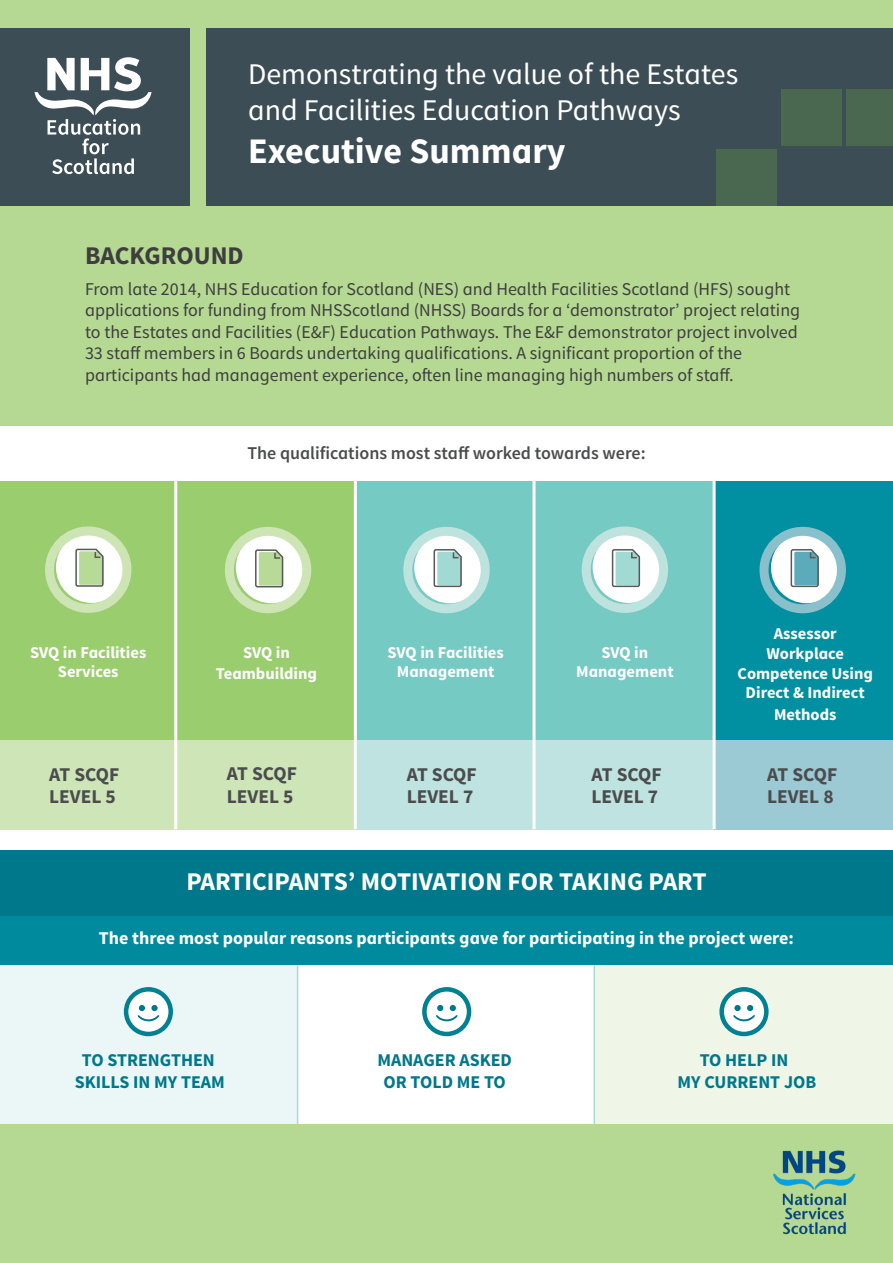
<style>
.page{position:relative;width:893px;height:1263px;background:#fff}
.page>*{position:absolute;margin:0;border:0;box-sizing:border-box;transform-origin:0 0}
.t1{font:700 36px "Source Sans Pro";color:#fff}
.t2{font:30px/36px "Source Sans Pro";color:#fff}
.t3{font:700 25.5px "Source Sans Pro";color:#fff}
.t4{font:700 25.5px "Source Sans Pro";color:#3e3e3f}
.t5{font:700 19.5px/22.5px "Source Sans Pro";color:#4b4c4d}
.t6{font:18px/21.6px "Source Sans Pro";color:#3e3e3f}
.t7{font:700 18px "Source Sans Pro";color:#fff}
.t8{font:700 18px "Source Sans Pro";color:#00788b}
.t9{font:600 18px "Source Sans Pro";color:#4b4c4d}
.t10{font:700 16.5px/19.8px "Source Sans Pro";color:#fff;text-align:center}
</style>
<div class="page">
<div style="left:0;top:0;width:893px;height:426px;background:#b5d992"></div>
<div style="left:0;top:29px;width:189px;height:177px;background:#3c4d55"></div>
<div style="left:207px;top:29px;width:686px;height:177px;background:#3c4d55"></div>
<svg style="left:35px;top:57px;width:117px;height:117px"></svg>
<div style="left:846px;top:89px;width:47px;height:57px;background:#4a6850"></div>
<div style="left:781px;top:89px;width:61px;height:57px;background:#4a6850"></div>
<div style="left:716px;top:150px;width:61px;height:56px;background:#4a6850"></div>
<div style="left:0;top:850px;width:893px;height:66px;background:#00788b"></div>
<div style="left:0;top:935px;width:299px;height:213px;background:#ebf6f6"></div>
<div style="left:595px;top:935px;width:298px;height:213px;background:#eff6e8"></div>
<hr style="left:298px;top:935px;width:3px;height:328px;background:#fff">
<div style="left:0;top:916px;width:893px;height:49px;background:#008a9d"></div>
<svg style="left:128px;top:988px;width:45px;height:44px"></svg>
<div style="left:124px;top:987px;width:49px;height:49px;border:4px solid #008093;border-radius:50%"></div>
<svg style="left:138px;top:1005px;width:21px;height:16px"></svg>
<svg style="left:427px;top:988px;width:44px;height:44px"></svg>
<div style="left:422px;top:987px;width:49px;height:49px;border:4px solid #008093;border-radius:50%"></div>
<svg style="left:436px;top:1005px;width:21px;height:16px"></svg>
<svg style="left:724px;top:988px;width:44px;height:44px"></svg>
<div style="left:719px;top:987px;width:50px;height:49px;border:4px solid #008093;border-radius:50%"></div>
<svg style="left:733px;top:1005px;width:22px;height:16px"></svg>
<hr style="left:297px;top:965px;width:1px;height:298px;background:#a5dad5">
<hr style="left:594px;top:965px;width:1px;height:298px;background:#a5dad5">
<div style="left:0;top:481px;width:177px;height:348px;background:#9acd6e"></div>
<div style="left:177px;top:481px;width:179px;height:348px;background:#9acd6e"></div>
<div style="left:356px;top:481px;width:179px;height:348px;background:#75cac3"></div>
<div style="left:535px;top:481px;width:179px;height:348px;background:#75cac3"></div>
<div style="left:714px;top:481px;width:179px;height:348px;background:#0190a1"></div>
<div style="left:56px;top:531px;width:71px;height:72px;background:#fff;border-radius:50%"></div>
<div style="left:45px;top:526px;width:86px;height:87px;border:9px solid #cde4b5;border-radius:50%"></div>
<svg style="left:75px;top:548px;width:29px;height:39px"></svg>
<div style="left:0;top:740px;width:174px;height:89px;background:#cee5b8"></div>
<div style="left:771px;top:532px;width:71px;height:71px;background:#fff;border-radius:50%"></div>
<div style="left:759px;top:527px;width:87px;height:86px;border:9px solid #8ac0cc;border-radius:50%"></div>
<svg style="left:790px;top:549px;width:29px;height:39px"></svg>
<div style="left:716px;top:740px;width:177px;height:89px;background:#9bc9d4"></div>
<div style="left:236px;top:532px;width:71px;height:71px;background:#fff;border-radius:50%"></div>
<div style="left:225px;top:527px;width:86px;height:86px;border:9px solid #cde4b5;border-radius:50%"></div>
<svg style="left:255px;top:549px;width:29px;height:39px"></svg>
<div style="left:177px;top:740px;width:177px;height:89px;background:#cee5b8"></div>
<div style="left:593px;top:531px;width:71px;height:72px;background:#fff;border-radius:50%"></div>
<div style="left:582px;top:526px;width:86px;height:87px;border:9px solid #bee3df;border-radius:50%"></div>
<svg style="left:611px;top:549px;width:30px;height:39px"></svg>
<div style="left:535px;top:740px;width:178px;height:89px;background:#bfe3e0"></div>
<div style="left:357px;top:740px;width:175px;height:89px;background:#bfe3e0"></div>
<div style="left:414px;top:532px;width:72px;height:71px;background:#fff;border-radius:50%"></div>
<div style="left:403px;top:527px;width:87px;height:86px;border:9px solid #bee3df;border-radius:50%"></div>
<svg style="left:433px;top:549px;width:29px;height:39px"></svg>
<hr style="left:174px;top:471px;width:3px;height:358px;background:#fff">
<hr style="left:354px;top:471px;width:3px;height:358px;background:#fff">
<hr style="left:532px;top:474px;width:3px;height:355px;background:#fff">
<hr style="left:713px;top:471px;width:3px;height:358px;background:#fff">
<div style="left:0;top:1125px;width:893px;height:138px;background:#b5d992"></div>
<img style="left:773px;top:1150px;width:83px;height:85px">
<p class="t2" style="left:248px;top:57px;width:492px">Demonstrating the value of the Estates and Facilities Education Pathways</p>
<p class="t1" style="left:248px;top:128px;width:319px">Executive Summary</p>
<p class="t4" style="left:85px;top:240px;width:160px">BACKGROUND</p>
<p class="t6" style="left:85px;top:278px;width:717px">From late 2014, NHS Education for Scotland (NES) and Health Facilities Scotland (HFS) sought applications for funding from NHSScotland (NHSS) Boards for a ‘demonstrator’ project relating to the Estates and Facilities (E&amp;F) Education Pathways. The E&amp;F demonstrator project involved 33 staff members in 6 Boards undertaking qualifications. A significant proportion of the participants had management experience, often line managing high numbers of staff.</p>
<p class="t9" style="left:247px;top:441px;width:400px">The qualifications most staff worked towards were:</p>
<p class="t10" style="left:30px;top:643px;width:118px">SVQ in Facilities<br>Services</p>
<p class="t5" style="left:49px;top:764px;width:72px">AT SCQF</p>
<p class="t5" style="left:49px;top:786px;width:68px">LEVEL 5</p>
<p class="t10" style="left:216px;top:642px;width:103px;line-height:21.6px">SVQ in<br>Teambuilding</p>
<p class="t5" style="left:227px;top:763px;width:72px">AT SCQF</p>
<p class="t5" style="left:227px;top:786px;width:68px">LEVEL 5</p>
<p class="t10" style="left:387px;top:643px;width:118px">SVQ in Facilities<br>Management</p>
<p class="t5" style="left:407px;top:764px;width:72px">AT SCQF</p>
<p class="t5" style="left:407px;top:786px;width:68px">LEVEL 7</p>
<p class="t10" style="left:576px;top:643px;width:99px">SVQ in<br>Management</p>
<p class="t5" style="left:591px;top:764px;width:72px">AT SCQF<br>LEVEL 7</p>
<p class="t3" style="left:186px;top:866px;width:522px">PARTICIPANTS’ MOTIVATION FOR TAKING PART</p>
<p class="t10" style="left:737px;top:624px;width:137px">Assessor<br>Workplace<br>Competence Using<br>Direct &amp; Indirect</p>
<p class="t10" style="left:774px;top:705px;width:64px">Methods</p>
<p class="t5" style="left:767px;top:764px;width:72px">AT SCQF</p>
<p class="t5" style="left:767px;top:786px;width:68px">LEVEL 8</p>
<p class="t7" style="left:99px;top:927px;width:697px">The three most popular reasons participants gave for participating in the project were:</p>
<p class="t8" style="left:82px;top:1048px;width:134px">TO STRENGTHEN</p>
<p class="t8" style="left:75px;top:1070px;width:151px">SKILLS IN MY TEAM</p>
<p class="t8" style="left:377px;top:1048px;width:136px">MANAGER ASKED</p>
<p class="t8" style="left:383px;top:1070px;width:124px">OR TOLD ME TO</p>
<p class="t8" style="left:700px;top:1048px;width:90px">TO HELP IN</p>
<p class="t8" style="left:677px;top:1070px;width:140px">MY CURRENT JOB</p>
</div>
